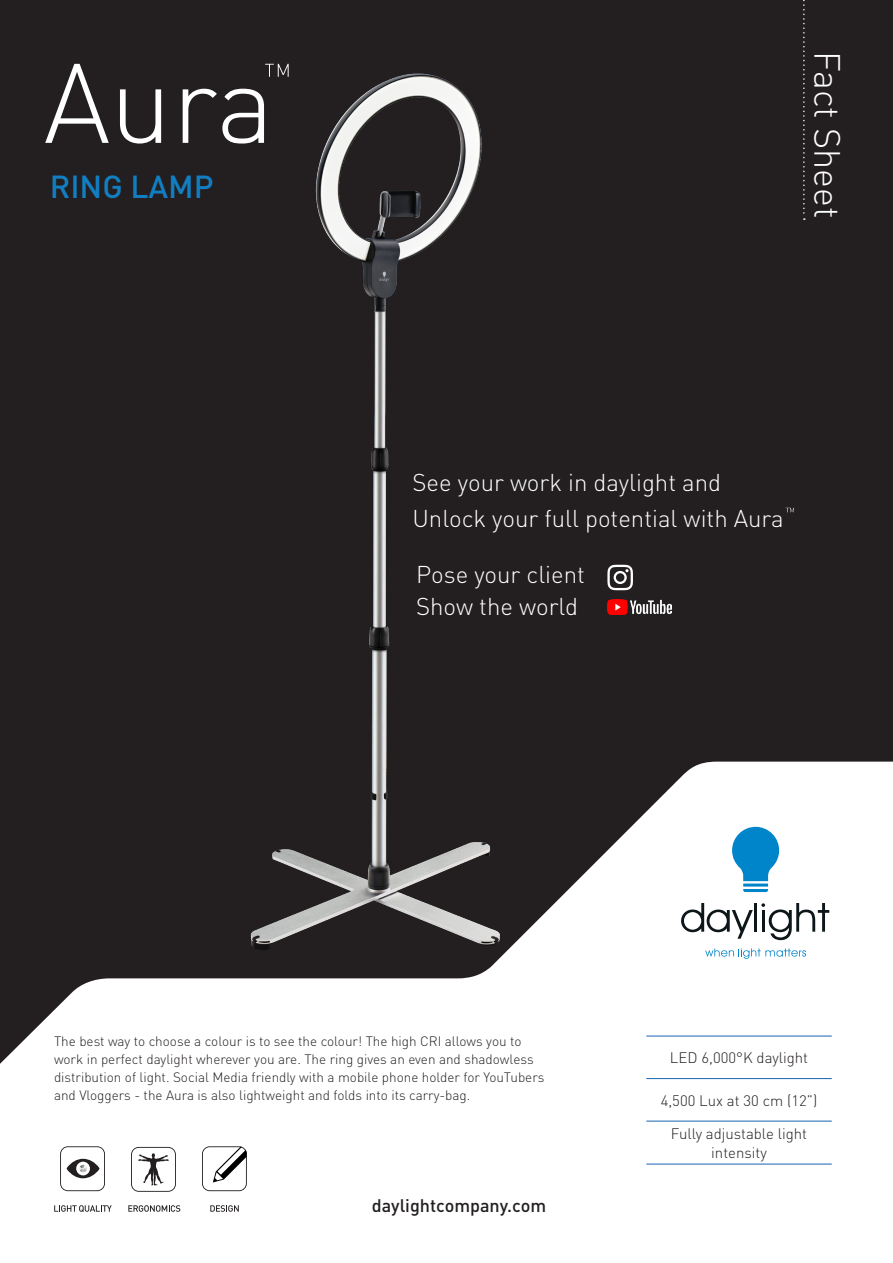
<style>
.page{position:relative;width:893px;height:1263px;background:#231f20}
.page>*{position:absolute;margin:0;border:0;box-sizing:border-box;transform-origin:0 0}
.t1{font:300 111px "DIN Pro";color:#fff}
.t2{font:300 36px "DIN Pro";color:#fff}
.t3{font:500 31.5px "DIN Pro";color:#127ec2}
.t4{font:300 24px/35.5px "DIN Pro";color:#fff}
.t5{font:500 18px "DIN Pro";color:#231f20}
.t6{font:300 15px/33px "DIN Pro";color:#231f20;text-align:center}
.t7{font:300 13.5px/18px "DIN Pro";color:#231f20}
</style>
<div class="page">
<svg style="left:0;top:762px;width:893px;height:303px;background:#e8e8e8"></svg>
<div style="left:0;top:1065px;width:893px;height:198px;background:#fff"></div>
<hr style="left:646px;top:1036px;width:186px;height:1px;background:#1664ae">
<hr style="left:646px;top:1078px;width:186px;height:1px;background:#1664ae">
<hr style="left:646px;top:1121px;width:186px;height:1px;background:#1664ae">
<hr style="left:646px;top:1164px;width:186px;height:1px;background:#1664ae">
<svg style="left:60px;top:1146px;width:45px;height:45px"></svg>
<svg style="left:131px;top:1147px;width:45px;height:45px"></svg>
<svg style="left:128px;top:1205px;width:52px;height:7px"></svg>
<svg style="left:54px;top:1205px;width:58px;height:7px"></svg>
<svg style="left:210px;top:1205px;width:29px;height:7px"></svg>
<svg style="left:202px;top:1146px;width:45px;height:45px"></svg>
<svg style="left:803px;top:0;width:2px;height:220px"></svg>
<svg style="left:732px;top:827px;width:47px;height:65px;background:#4faada"></svg>
<svg style="left:705px;top:948px;width:101px;height:11px"></svg>
<svg style="left:761px;top:903px;width:68px;height:37px;background:#c1c4c4"></svg>
<hr style="left:754px;top:903px;width:3px;height:29px;background:#0d1619">
<svg style="left:681px;top:903px;width:72px;height:36px;background:#c7c9c9"></svg>
<img style="left:0;top:63px;width:560px;height:913px">
<svg style="left:607px;top:565px;width:26px;height:25px"></svg>
<img style="left:607px;top:600px;width:64px;height:14px">
<svg style="left:785px;top:508px;width:9px;height:4px"></svg>
<h1 class="t1" style="left:44px;top:19px;width:232px">Aura</h1>
<h3 class="t3" style="left:50px;top:162px;width:165px">RING LAMP</h3>
<h2 class="t2" style="left:855px;top:51px;width:169px;rotate:90deg">Fact Sheet</h2>
<h3 class="t4" style="left:412px;top:463px;width:373px">See your work in daylight and<br>Unlock your full potential with Aura</h3>
<h3 class="t4" style="left:416px;top:557px;width:170px;line-height:31.7px">Pose your client<br>Show the world</h3>
<p class="t7" style="left:54px;top:1031px;width:492px">The best way to choose a colour is to see the colour! The high CRI allows you to work in perfect daylight wherever you are. The ring gives an even and shadowless distribution of light. Social Media friendly with a mobile phone holder for YouTubers and Vloggers - the Aura is also lightweight and folds into its carry-bag.</p>
<h3 class="t5" style="left:372px;top:1191px;width:176px">daylightcompany.com</h3>
<p class="t6" style="left:670px;top:1040px;width:140px">LED 6,000°K daylight</p>
<p class="t6" style="left:661px;top:1083px;width:158px">4,500 Lux at 30 cm (12”)<br>Fully adjustable light</p>
<p class="t6" style="left:711px;top:1135px;width:57px">intensity</p>
</div>
